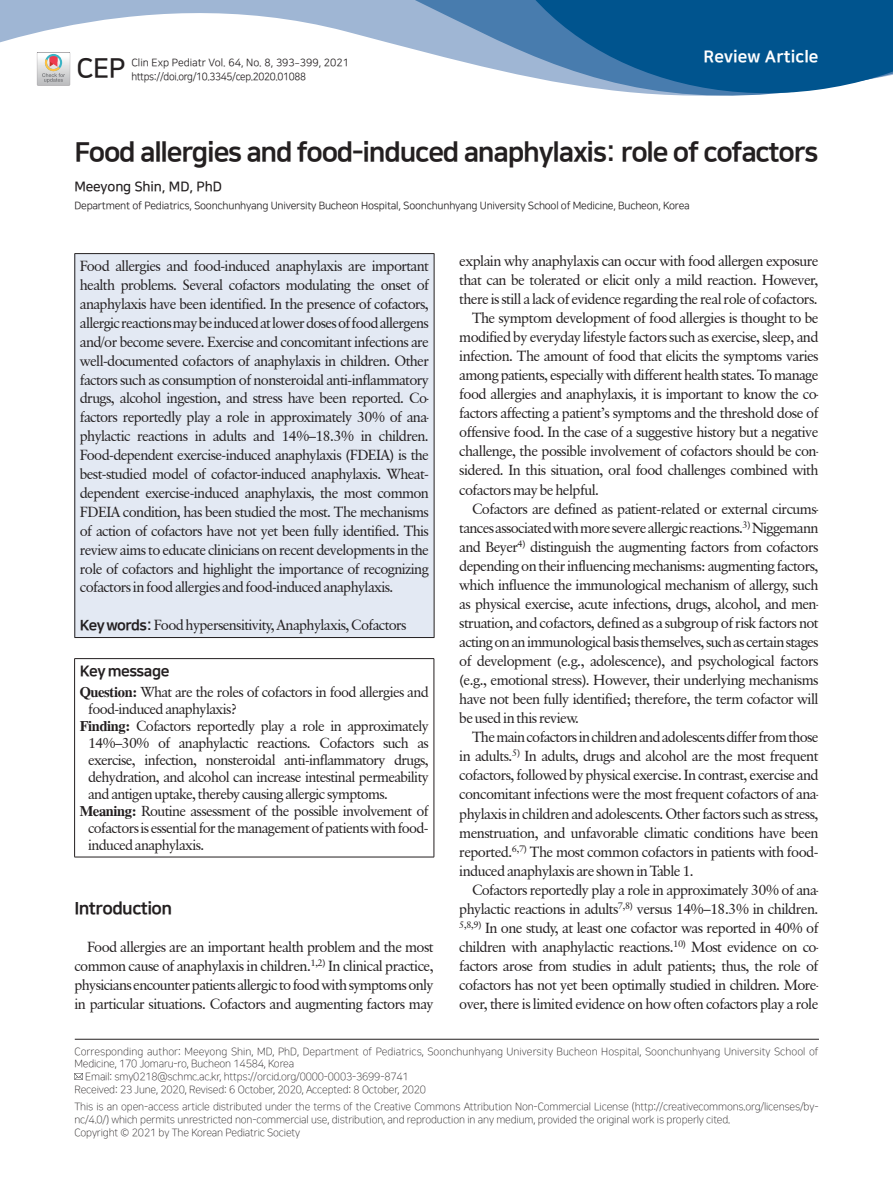
<style>
.page{position:relative;width:893px;height:1191px;background:#fff}
.page>*{position:absolute;margin:0;border:0;box-sizing:border-box;transform-origin:0 0}
.큰제목{font:27px "Nanum Square EB";letter-spacing:-.045em;color:#231f20}
.t1{font:27px "Nanum Square B";color:#231f20}
.서론{font:17.25px "Nanum Square EB";letter-spacing:-.035em;color:#231f20}
.t2{font:16.5px "Nanum Square EB";letter-spacing:.005em;color:#fff}
.Key_message{font:15px "Nanum Square EB";letter-spacing:-.03em;color:#231f20}
.바탕글{font:14.55px/19px "Classical Garamond BT";letter-spacing:-.04em;color:#231f20;text-align:justify}
.영문초록{font:14.55px/18.9px "Classical Garamond BT";letter-spacing:-.045em;color:#231f20;text-align:justify}
.Key_message-2{font:14.4px/17px "Classical Garamond BT";letter-spacing:-.045em;color:#231f20;text-align:justify}
.이름{font:13.5px "Nanum Square B";letter-spacing:-.01em;color:#231f20}
.각주{font:10.5px/12.6px "Nanum Square L";letter-spacing:-.015em;color:#231f20}
.각주-2{font:10.5px/12.6px "Nanum Square L";letter-spacing:.005em;color:#231f20}
.소속{font:10.5px "Nanum Square R";letter-spacing:-.02em;color:#231f20}
.소속-2{font:10.5px "Nanum Square R";color:#231f20}
.꼬리말{font:10.5px "Nanum Square R";letter-spacing:-.035em;color:#231f20;scale:.95 1}
.s1{font-family:"Utopia Std"}
.s2{font-family:"Nanum Square EB"}
.s3{font-family:"CG Times";font-weight:700}
</style>
<div class="page">
<svg style="left:0;top:0;width:462px;height:86px"></svg>
<svg style="left:462px;top:0;width:431px;height:96px;background:#3575a5"></svg>
<div style="left:75px;top:254px;width:359px;height:383px;background:#e3e9f3"></div>
<hr style="left:74px;top:253px;width:360px;height:1px;background:#231f20">
<hr style="left:74px;top:254px;width:1px;height:383px;background:#231f20">
<hr style="left:434px;top:254px;width:1px;height:383px;background:#231f20">
<hr style="left:74px;top:637px;width:360px;height:1px;background:#231f20">
<hr style="left:74px;top:658px;width:360px;height:1px;background:#231f20">
<hr style="left:74px;top:659px;width:1px;height:198px;background:#231f20">
<hr style="left:434px;top:659px;width:1px;height:198px;background:#231f20">
<hr style="left:74px;top:856px;width:360px;height:1px;background:#231f20">
<hr style="left:75px;top:1038px;width:744px;height:1px;background:#231f20">
<svg style="left:74px;top:1073px;width:9px;height:6px"></svg>
<p class="t1" style="left:77px;top:54px;width:50px">CEP</p>
<p class="소속-2" style="left:131px;top:57px;width:219px">Clin Exp Pediatr Vol. 64, No. 8, 393<span class="s1">–</span>399, 2021</p>
<p class="꼬리말" style="left:131px;top:71px;width:185px">https://doi.org/10.3345/cep.2020.01088</p>
<p class="t2" style="left:704px;top:48px;width:116px">Review Article</p>
<p class="큰제목" style="left:74px;top:137px;width:745px">Food allergies and food-induced anaphylaxis: role of cofactors</p>
<p class="이름" style="left:74px;top:179px;width:149px">Meeyong Shin, MD, PhD</p>
<p class="소속" style="left:74px;top:200px;width:617px">Department of Pediatrics, Soonchunhyang University Bucheon Hospital, Soonchunhyang University School of Medicine, Bucheon, Korea</p>
<p class="바탕글" style="left:459px;top:251px;width:361px">explain why anaphylaxis can occur with food allergen exposure that can be tolerated or elicit only a mild reaction. However, there is still a lack of evidence regarding the real role of cofactors.</p>
<p class="바탕글" style="left:459px;top:308px;width:361px;text-indent:13px">The symptom development of food allergies is thought to be modified by everyday lifestyle factors such as exercise, sleep, and infection. The amount of food that elicits the symptoms varies among patients, especially with different health states. To manage food allergies and anaphylaxis, it is important to know the co&shy;factors affecting a patient’s symptoms and the threshold dose of offensive food. In the case of a suggestive history but a negative challenge, the possible involvement of cofactors should be con&shy;sidered. In this situation, oral food challenges combined with cofactors may be helpful.</p>
<p class="바탕글" style="left:459px;top:499px;width:361px;text-indent:13px">Cofactors are defined as patient-related or external circums&shy;tances associated with more severe allergic reactions.<sup>3)</sup> Niggemann and Beyer<sup>4)</sup> distinguish the augmenting factors from cofactors depending on their influencing mechanisms: augmenting factors, which influence the immunological mechanism of allergy, such as physical exercise, acute infections, drugs, alcohol, and men&shy;struation, and cofactors, defined as a subgroup of risk factors not acting on an immunological basis themselves, such as certain stages of development (e.g., adolescence), and psychological factors (e.g., emotional stress). However, their underlying mechanisms have not been fully identified; therefore, the term cofactor will be used in this review.</p>
<p class="바탕글" style="left:459px;top:727px;width:361px;text-indent:13px">The main cofactors in children and adolescents differ from those in adults.<sup>5)</sup> In adults, drugs and alcohol are the most frequent cofactors, followed by physical exercise. In contrast, exercise and concomitant infections were the most frequent cofactors of ana&shy;phylaxis in children and adolescents. Other factors such as stress, menstruation, and unfavorable climatic conditions have been reported.<sup>6,7)</sup> The most common cofactors in patients with food&shy;induced anaphylaxis are shown in Table 1.</p>
<p class="바탕글" style="left:459px;top:880px;width:361px;text-indent:13px">Cofactors reportedly play a role in approximately 30% of ana&shy;phylactic reactions in adults<sup>7,8)</sup> versus 14%–18.3% in children.<br><sup>5,8,9)</sup> In one study, at least one cofactor was reported in 40% of children with anaphylactic reactions.<sup>10)</sup> Most evidence on co&shy;factors arose from studies in adult patients; thus, the role of cofactors has not yet been optimally studied in children. More&shy;over, there is limited evidence on how often cofactors play a role</p>
<p class="각주-2" style="left:74px;top:1045px;width:746px">Corresponding author: Meeyong Shin, MD, PhD, Department of Pediatrics, Soonchunhyang University Bucheon Hospital, Soonchunhyang University School of<br>Medicine, 170 Jomaru-ro, Bucheon 14584, Korea</p>
<p class="각주" style="left:85px;top:1070px;width:325px">Email: smy0218@schmc.ac.kr, https://orcid.org/0000-0003-3699-8741</p>
<p class="각주" style="left:74px;top:1083px;width:353px">Received: 23 June, 2020, Revised: 6 October, 2020, Accepted: 8 October, 2020</p>
<p class="각주" style="left:74px;top:1101px;width:746px">This is an open-access article distributed under the terms of the Creative Commons Attribution Non-Commercial License (http://creativecommons.org/licenses/by&shy;nc/4.0/) which permits unrestricted non-commercial use, distribution, and reproduction in any medium, provided the original work is properly cited.</p>
<p class="각주" style="left:74px;top:1126px;width:227px">Copyright © 2021 by The Korean Pediatric Society</p>
<p class="영문초록" style="left:80px;top:256px;width:351px">Food allergies and food-induced anaphylaxis are important health problems. Several cofactors modulating the onset of anaphylaxis have been identified. In the presence of cofactors, allergic reactions may be induced at lower doses of food allergens and/or become severe. Exercise and concomitant infections are well-documented cofactors of anaphylaxis in children. Other factors such as consumption of nonsteroidal anti-inflammatory drugs, alcohol ingestion, and stress have been reported. Co&shy;factors reportedly play a role in approximately 30% of ana&shy;phylactic reactions in adults and 14%–18.3% in children.<br>Food-dependent exercise-induced anaphylaxis (FDEIA) is the best-studied model of cofactor-induced anaphylaxis. Wheat&shy;dependent exercise-induced anaphylaxis, the most common FDEIA condition, has been studied the most. The mechanisms of action of cofactors have not yet been fully identified. This review aims to educate clinicians on recent developments in the role of cofactors and highlight the importance of recognizing cofactors in food allergies and food-induced anaphylaxis.</p>
<p class="영문초록" style="left:80px;top:615px;width:328px"><span class="s2">Key words:</span> Food hypersensitivity, Anaphylaxis, Cofactors</p>
<p class="Key_message" style="left:80px;top:663px;width:91px">Key message</p>
<p class="Key_message-2" style="left:88px;top:683px;width:342px;text-indent:-9px"><span class="s3">Question:</span> What are the roles of cofactors in food allergies and food-induced anaphylaxis?</p>
<p class="Key_message-2" style="left:88px;top:717px;width:342px;text-indent:-9px"><span class="s3">Finding:</span> Cofactors reportedly play a role in approximately 14%–30% of anaphylactic reactions. Cofactors such as exercise, infection, nonsteroidal anti-inflammatory drugs, dehydration, and alcohol can increase intestinal permeability and antigen uptake, thereby causing allergic symptoms.</p>
<p class="Key_message-2" style="left:88px;top:802px;width:342px;text-indent:-9px"><span class="s3">Meaning:</span> Routine assessment of the possible involvement of cofactors is essential for the management of patients with food&shy;induced anaphylaxis.</p>
<p class="서론" style="left:74px;top:899px;width:99px">Introduction</p>
<p class="바탕글" style="left:74px;top:937px;width:361px;text-indent:13px">Food allergies are an important health problem and the most common cause of anaphylaxis in children.<sup>1,2)</sup> In clinical practice, physicians encounter patients allergic to food with symptoms only in particular situations. Cofactors and augmenting factors may</p>
</div>
